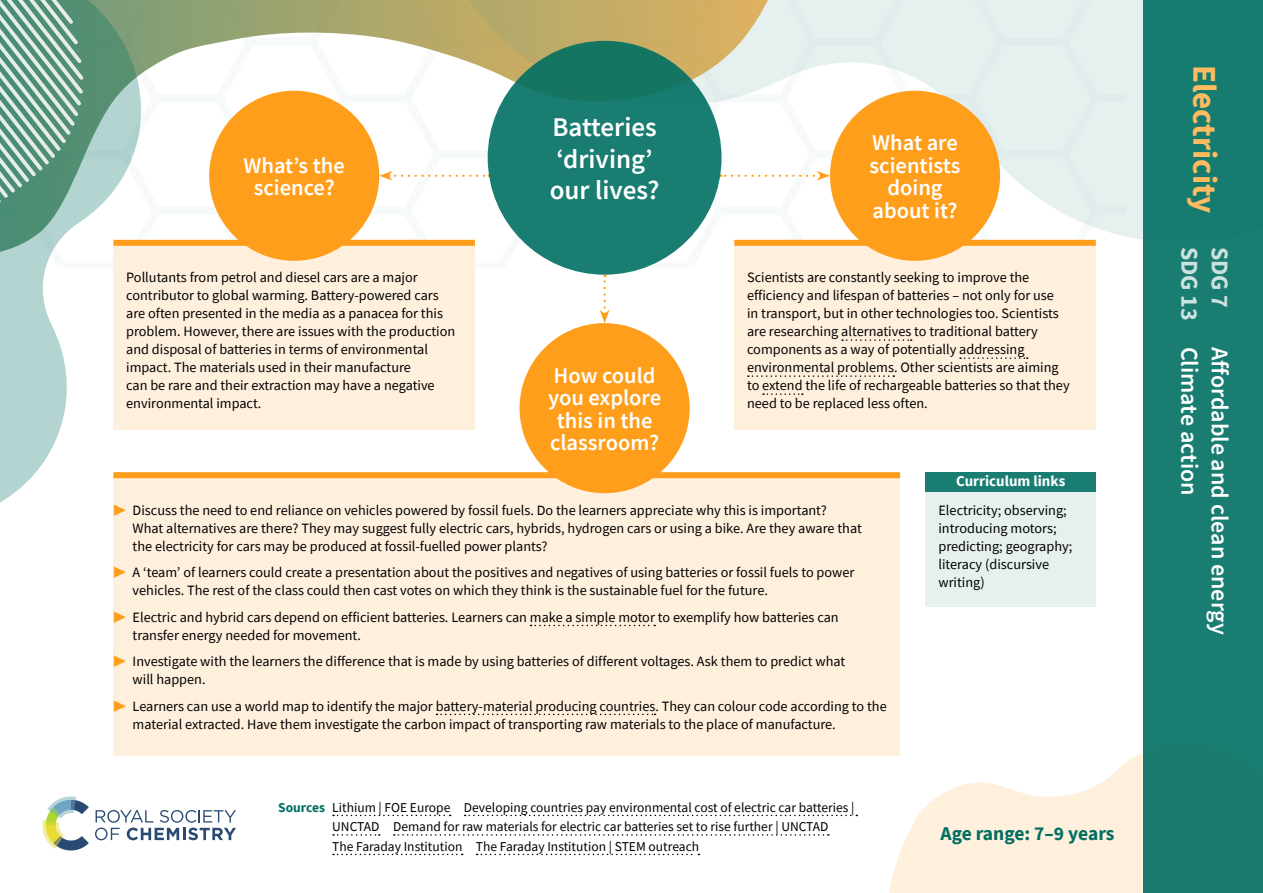
<style>
.page{position:relative;width:1263px;height:893px;background:#fff}
.page>*{position:absolute;margin:0;border:0;box-sizing:border-box;transform-origin:0 0}
.t1{font:700 33px "Source Sans Pro";color:#ffbb5f}
.t2{font:600 27px/31.5px "Source Sans Pro";color:#fff}
.t3{font:600 24px/30.5px "Source Sans Pro";color:#fff}
.t4{font:700 24px "Source Sans Pro";color:#cce2e0}
.t5{font:600 22.5px/22.5px "Source Sans Pro";color:#fff;text-align:center}
.t6{font:700 19.5px "Source Sans Pro";letter-spacing:-.01em;color:#006f62}
.t7{font:700 15px "Source Sans Pro";color:#fff}
.t8{font:14.25px/18px "Source Sans Pro";color:#000}
.t9{font:13.5px/19.5px "Source Sans Pro";color:#000}
.s1{color:#ff9e1b}
.s2{font-weight:700;color:#006f62}
.s3{font-weight:700;color:#cce2e0}
</style>
<div class="page">
<svg style="left:157px;top:0;width:229px;height:240px"></svg>
<svg style="left:386px;top:0;width:758px;height:272px"></svg>
<svg style="left:0;top:0;width:157px;height:503px"></svg>
<svg style="left:0;top:0;width:87px;height:368px"></svg>
<svg style="left:882px;top:742px;width:262px;height:151px;fill:#fff0dd"></svg>
<div style="left:1144px;top:0;width:119px;height:893px;background:#1a7d72"></div>
<svg style="left:95px;top:810px;width:141px;height:30px"></svg>
<svg style="left:42px;top:796px;width:47px;height:54px"></svg>
<div style="left:734px;top:240px;width:362px;height:189px;background:#fff0dd"></div>
<svg style="left:842px;top:339px;width:70px;height:2px"></svg>
<svg style="left:960px;top:357px;width:68px;height:2px"></svg>
<svg style="left:748px;top:375px;width:146px;height:2px"></svg>
<svg style="left:763px;top:393px;width:40px;height:2px"></svg>
<div style="left:734px;top:240px;width:362px;height:6px;background:#ff9e1b"></div>
<div style="left:113px;top:472px;width:787px;height:283px;background:#fff0dd"></div>
<svg style="left:531px;top:625px;width:124px;height:1px"></svg>
<svg style="left:436px;top:714px;width:220px;height:1px"></svg>
<div style="left:113px;top:472px;width:787px;height:6px;background:#ff9e1b"></div>
<svg style="left:600px;top:275px;width:9px;height:48px"></svg>
<svg style="left:720px;top:171px;width:110px;height:10px"></svg>
<svg style="left:379px;top:171px;width:111px;height:10px"></svg>
<svg style="left:333px;top:815px;width:118px;height:1px"></svg>
<svg style="left:465px;top:815px;width:392px;height:1px"></svg>
<svg style="left:333px;top:834px;width:47px;height:2px"></svg>
<svg style="left:394px;top:834px;width:435px;height:2px"></svg>
<svg style="left:333px;top:854px;width:130px;height:1px"></svg>
<svg style="left:477px;top:854px;width:222px;height:1px"></svg>
<div style="left:488px;top:41px;width:233px;height:234px;background:linear-gradient(to right,#197c70,#197c70);border-radius:50%"></div>
<div style="left:830px;top:91px;width:170px;height:170px;background:#ff9e1b;border-radius:50%"></div>
<div style="left:520px;top:323px;width:170px;height:170px;background:#ff9e1b;border-radius:50%"></div>
<div style="left:113px;top:240px;width:362px;height:189px;background:#fff0dd"></div>
<div style="left:113px;top:240px;width:362px;height:6px;background:#ff9e1b"></div>
<div style="left:209px;top:91px;width:170px;height:170px;background:#ff9e1b;border-radius:50%"></div>
<div style="left:926px;top:472px;width:170px;height:135px;background:#e6f1ef"></div>
<div style="left:926px;top:472px;width:170px;height:19px;background:#1a7d72"></div>
<h3 class="t5" style="left:243px;top:154px;width:103px">What’s the science?</h3>
<p class="t8" style="left:126px;top:269px;width:330px">Pollutants from petrol and diesel cars are a major contributor to global warming. Battery-powered cars are often presented in the media as a panacea for this problem. However, there are issues with the production and disposal of batteries in terms of environmental impact. The materials used in their manufacture<br>can be rare and their extraction may have a negative environmental impact.</p>
<h2 class="t2" style="left:550px;top:111px;width:111px">Batteries ‘driving’ our lives?</h2>
<h3 class="t5" style="left:548px;top:364px;width:115px">How could you explore this in the classroom?</h3>
<h3 class="t5" style="left:870px;top:131px;width:92px">What are scientists doing about it?</h3>
<p class="t8" style="left:747px;top:269px;width:324px">Scientists are constantly seeking to improve the efficiency and lifespan of batteries – not only for use<br>in transport, but in other technologies too. Scientists are researching alternatives to traditional battery components as a way of potentially addressing environmental problems. Other scientists are aiming to extend the life of rechargeable batteries so that they need to be replaced less often.</p>
<p class="t7" style="left:956px;top:471px;width:111px">Curriculum links</p>
<p class="t8" style="left:133px;top:501px;width:731px;text-indent:-19px"><span class="s1">▶</span> Discuss the need to end reliance on vehicles powered by fossil fuels. Do the learners appreciate why this is important?<br>What alternatives are there? They may suggest fully electric cars, hybrids, hydrogen cars or using a bike. Are they aware that the electricity for cars may be produced at fossil-fuelled power plants?</p>
<p class="t8" style="left:133px;top:563px;width:723px;text-indent:-19px"><span class="s1">▶</span> A ‘team’ of learners could create a presentation about the positives and negatives of using batteries or fossil fuels to power vehicles. The rest of the class could then cast votes on which they think is the sustainable fuel for the future.</p>
<p class="t8" style="left:133px;top:608px;width:708px;text-indent:-19px"><span class="s1">▶</span> Electric and hybrid cars depend on efficient batteries. Learners can make a simple motor to exemplify how batteries can transfer energy needed for movement.</p>
<p class="t8" style="left:133px;top:652px;width:714px;text-indent:-19px"><span class="s1">▶</span> Investigate with the learners the difference that is made by using batteries of different voltages. Ask them to predict what will happen.</p>
<p class="t8" style="left:133px;top:697px;width:756px;text-indent:-19px"><span class="s1">▶</span> Learners can use a world map to identify the major battery-material producing countries. They can colour code according to the material extracted. Have them investigate the carbon impact of transporting raw materials to the place of manufacture.</p>
<p class="t9" style="left:332px;top:797px;width:524px;text-indent:-54px"><span class="s2">Sources</span> Lithium | FOE Europe Developing countries pay environmental cost of electric car batteries |<br>UNCTAD Demand for raw materials for electric car batteries set to rise further | UNCTAD<br>The Faraday Institution The Faraday Institution | STEM outreach</p>
<p class="t8" style="left:938px;top:501px;width:135px">Electricity; observing; introducing motors; predicting; geography; literacy (discursive writing)</p>
<h3 class="t6" style="left:940px;top:821px;width:176px">Age range: 7–9 years</h3>
<h1 class="t1" style="left:1226px;top:65px;width:150px;rotate:90deg">Electricity</h1>
<h3 class="t3" style="left:1235px;top:247px;width:390px;text-indent:100px;rotate:90deg">Affordable and clean energy<br><span class="s3">SDG 13</span> Climate action</h3>
<h3 class="t4" style="left:1236px;top:247px;width:63px;rotate:90deg">SDG 7</h3>
</div>
